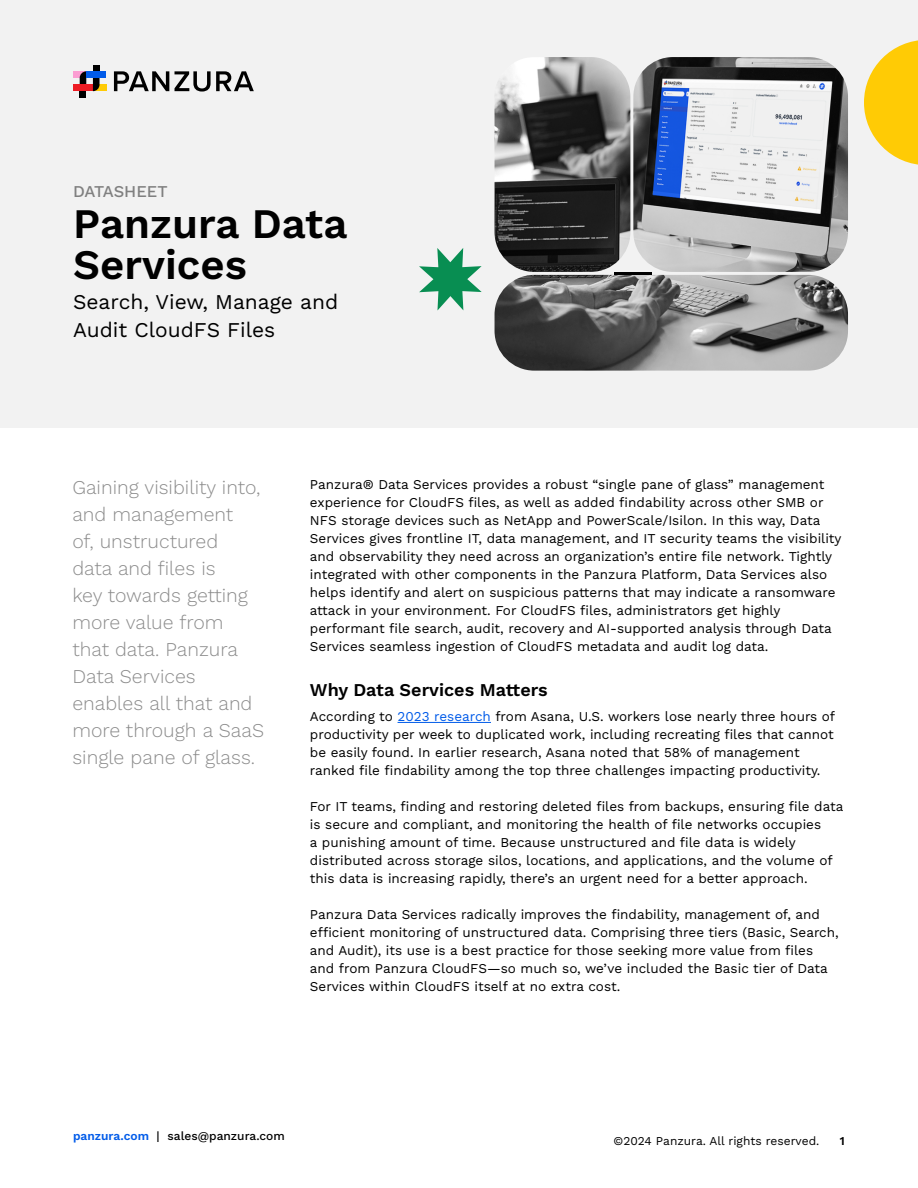
<style>
.page{position:relative;width:918px;height:1188px;background:#fff}
.page>*{position:absolute;margin:0;border:0;box-sizing:border-box;transform-origin:0 0}
.t1{font:600 42px/41.4px "Work Sans";color:#000}
.t2{font:21px/28.2px "Work Sans";color:#000}
.t3{font:300 19.5px/27px "Work Sans";color:#8c8c8c}
.t4{font:600 18px "Work Sans";color:#000}
.t5{font:500 16.5px "Work Sans";letter-spacing:-.005em;color:#808080}
.t6{font:13.5px/18px "Work Sans";color:#000}
.t7{font:12px "Work Sans";color:#000}
.t8{font:500 12px "Work Sans";color:#000}
.t9{font:600 12px "Work Sans";color:#000}
.s1{color:#005be9}
.s2{font-weight:600;color:#005be9}
</style>
<div class="page">
<div style="left:0;top:0;width:918px;height:428px;background:#f2f2f2"></div>
<hr style="left:398px;top:722px;width:93px;height:1px;background:#005be9">
<svg style="left:114px;top:71px;width:55px;height:20px"></svg>
<svg style="left:175px;top:71px;width:79px;height:21px"></svg>
<div style="left:73px;top:71px;width:13px;height:7px;background:#fb9dd2"></div>
<div style="left:93px;top:85px;width:13px;height:6px;background:#ffcb05"></div>
<div style="left:80px;top:91px;width:6px;height:7px;background:#000"></div>
<svg style="left:80px;top:71px;width:6px;height:14px"></svg>
<div style="left:73px;top:85px;width:20px;height:6px;background:#ed1c24"></div>
<div style="left:93px;top:65px;width:7px;height:6px;background:#000"></div>
<svg style="left:93px;top:78px;width:7px;height:13px"></svg>
<div style="left:86px;top:71px;width:20px;height:7px;background:#005be9"></div>
<img style="left:495px;top:57px;width:353px;height:314px">
<hr style="left:614px;top:272px;width:38px;height:3px;background:#000">
<svg style="left:419px;top:248px;width:63px;height:62px"></svg>
<svg style="left:864px;top:40px;width:54px;height:125px"></svg>
<p class="t5" style="left:73px;top:178px;width:96px">DATASHEET</p>
<p class="t1" style="left:73px;top:201px;width:276px">Panzura Data<br>Services</p>
<p class="t2" style="left:73px;top:287px;width:267px">Search, View, Manage and<br>Audit CloudFS Files</p>
<p class="t3" style="left:72px;top:473px;width:193px">Gaining visibility into, and management<br>of, unstructured<br>data and files is<br>key towards getting more value from that data. Panzura<br>Data Services enables all that and more through a SaaS single pane of glass.</p>
<p class="t6" style="left:310px;top:474px;width:533px">Panzura® Data Services provides a robust “single pane of glass” management experience for CloudFS files, as well as added findability across other SMB or NFS storage devices such as NetApp and PowerScale/Isilon. In this way, Data Services gives frontline IT, data management, and IT security teams the visibility and observability they need across an organization’s entire file network. Tightly integrated with other components in the Panzura Platform, Data Services also helps identify and alert on suspicious patterns that may indicate a ransomware attack in your environment. For CloudFS files, administrators get highly performant file search, audit, recovery and AI-supported analysis through Data Services seamless ingestion of CloudFS metadata and audit log data.</p>
<p class="t4" style="left:310px;top:677px;width:239px">Why Data Services Matters</p>
<p class="t6" style="left:310px;top:707px;width:527px">According to <span class="s1">2023 research</span> from Asana, U.S. workers lose nearly three hours of productivity per week to duplicated work, including recreating files that cannot be easily found. In earlier research, Asana noted that 58% of management ranked file findability among the top three challenges impacting productivity.</p>
<p class="t6" style="left:310px;top:797px;width:535px">For IT teams, finding and restoring deleted files from backups, ensuring file data is secure and compliant, and monitoring the health of file networks occupies<br>a punishing amount of time. Because unstructured and file data is widely distributed across storage silos, locations, and applications, and the volume of this data is increasing rapidly, there’s an urgent need for a better approach.</p>
<p class="t6" style="left:310px;top:905px;width:530px">Panzura Data Services radically improves the findability, management of, and efficient monitoring of unstructured data. Comprising three tiers (Basic, Search, and Audit), its use is a best practice for those seeking more value from files and from Panzura CloudFS—so much so, we’ve included the Basic tier of Data Services within CloudFS itself at no extra cost.</p>
<p class="t8" style="left:73px;top:1127px;width:213px"><span class="s2">panzura.com</span> | sales@panzura.com</p>
<p class="t7" style="left:614px;top:1132px;width:207px">©2024 Panzura. All rights reserved.</p>
<p class="t9" style="left:840px;top:1132px;width:6px">1</p>
</div>
